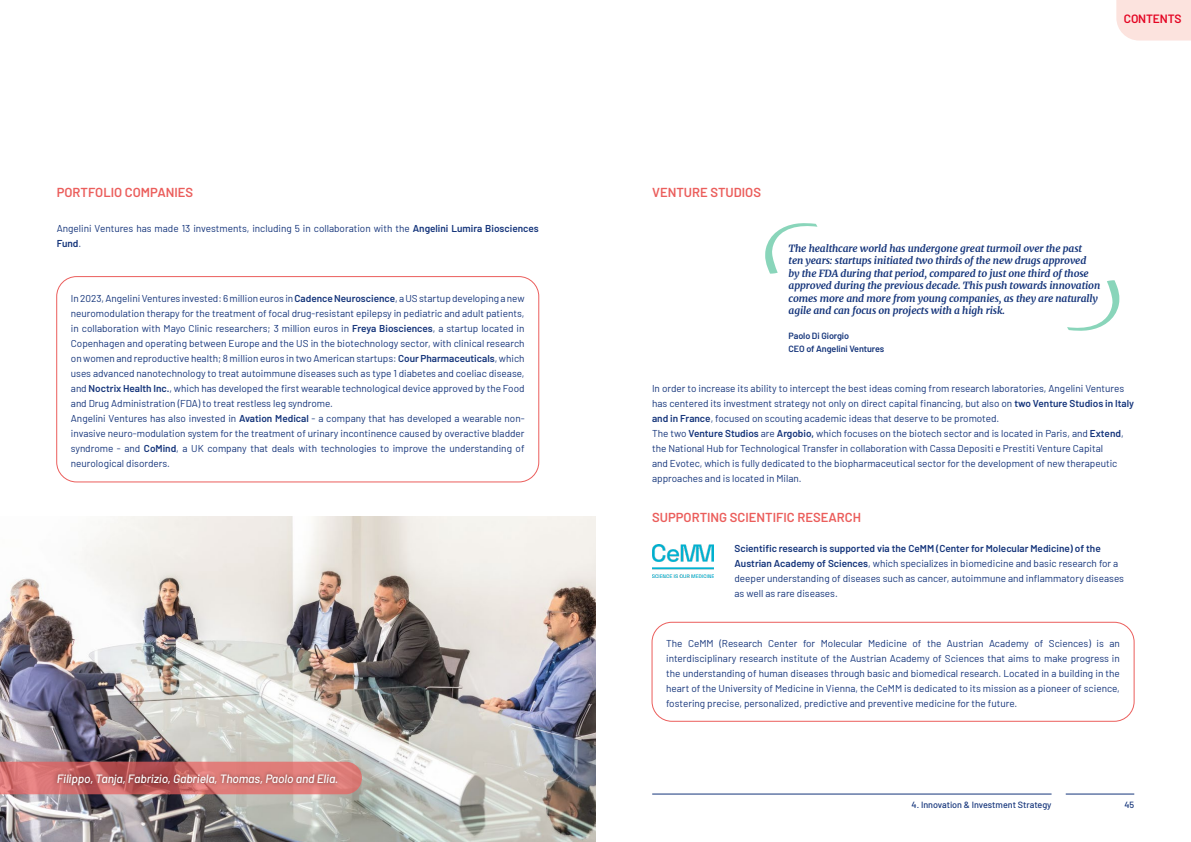
<style>
.page{position:relative;width:1191px;height:842px;background:#fff}
.page>*{position:absolute;margin:0;border:0;box-sizing:border-box;transform-origin:0 0}
.t1{font:600 13px "Barlow";color:#eb5e5c}
.t2{font:italic 500 12px "Barlow";letter-spacing:-.01em;color:#fff}
.t3{font:600 12px "Barlow";letter-spacing:-.015em;color:#e40523}
.t4{font:10px/15px "Barlow";color:#15357b}
.t5{font:italic 700 10px/12.5px "Merriweather";letter-spacing:-.01em;color:#15357b}
.t6{font:600 9px/12.5px "Barlow";letter-spacing:-.01em;color:#15357b}
.t7{font:500 9px "Barlow";color:#15357b}
.s1{font-weight:600}
</style>
<div class="page">
<hr style="left:1065px;top:794px;width:69px;height:1px;background:#15357b">
<hr style="left:652px;top:794px;width:399px;height:1px;background:#15357b">
<div style="left:56px;top:276px;width:483px;height:206px;border:1px solid #eb5e5c;border-radius:20px"></div>
<div style="left:651px;top:622px;width:483px;height:100px;border:1px solid #eb5e5c;border-radius:20px"></div>
<img style="left:0;top:517px;width:595px;height:325px">
<svg style="left:0;top:762px;width:362px;height:32px;background:#d47271"></svg>
<div style="left:53px;top:769px;width:288px;height:20px;background:#000;opacity:.49"></div>
<img style="left:652px;top:544px;width:61px;height:34px">
<svg style="left:765px;top:223px;width:52px;height:51px"></svg>
<svg style="left:1067px;top:280px;width:52px;height:51px"></svg>
<div style="left:1116px;top:0;width:75px;height:41px;background:#fce3de"></div>
<h1 class="t1" style="left:57px;top:182px;width:138px">PORTFOLIO COMPANIES</h1>
<h1 class="t1" style="left:652px;top:182px;width:110px">VENTURE STUDIOS</h1>
<p class="t3" style="left:1124px;top:10px;width:59px">CONTENTS</p>
<p class="t4" style="left:57px;top:220px;width:483px">Angelini Ventures has made 13 investments, including 5 in collaboration with the <span class="s1">Angelini Lumira Biosciences<br>Fund</span>.</p>
<p class="t4" style="left:71px;top:290px;width:455px">In 2023, Angelini Ventures invested: 6 million euros in <span class="s1">Cadence Neuroscience</span>, a US startup developing a new neuromodulation therapy for the treatment of focal drug-resistant epilepsy in pediatric and adult patients, in collaboration with Mayo Clinic researchers; 3 million euros in <span class="s1">Freya Biosciences</span>, a startup located in Copenhagen and operating between Europe and the US in the biotechnology sector, with clinical research on women and reproductive health; 8 million euros in two American startups: <span class="s1">Cour Pharmaceuticals</span>, which uses advanced nanotechnology to treat autoimmune diseases such as type 1 diabetes and coeliac disease, and <span class="s1">Noctrix Health Inc.</span>, which has developed the first wearable technological device approved by the Food and Drug Administration (FDA) to treat restless leg syndrome.<br>Angelini Ventures has also invested in <span class="s1">Avation Medical</span> - a company that has developed a wearable non&shy;invasive neuro-modulation system for the treatment of urinary incontinence caused by overactive bladder syndrome - and <span class="s1">CoMind</span>, a UK company that deals with technologies to improve the understanding of neurological disorders.</p>
<p class="t2" style="left:57px;top:769px;width:283px">Filippo, Tanja, Fabrizio, Gabriela, Thomas, Paolo and Elia.</p>
<p class="t5" style="left:788px;top:242px;width:313px">The healthcare world has undergone great turmoil over the past<br>ten years: startups initiated two thirds of the new drugs approved<br>by the FDA during that period, compared to just one third of those approved during the previous decade. This push towards innovation comes more and more from young companies, as they are naturally agile and can focus on projects with a high risk.</p>
<p class="t6" style="left:788px;top:329px;width:97px">Paolo Di Giorgio<br>CEO of Angelini Ventures</p>
<p class="t4" style="left:652px;top:380px;width:483px">In order to increase its ability to intercept the best ideas coming from research laboratories, Angelini Ventures has centered its investment strategy not only on direct capital financing, but also on <span class="s1">two Venture Studios in Italy and in France</span>, focused on scouting academic ideas that deserve to be promoted.<br>The two <span class="s1">Venture Studios</span> are <span class="s1">Argobio,</span> which focuses on the biotech sector and is located in Paris, and <span class="s1">Extend</span>, the National Hub for Technological Transfer in collaboration with Cassa Depositi e Prestiti Venture Capital<br>and Evotec, which is fully dedicated to the biopharmaceutical sector for the development of new therapeutic approaches and is located in Milan.</p>
<h1 class="t1" style="left:652px;top:507px;width:210px">SUPPORTING SCIENTIFIC RESEARCH</h1>
<p class="t4" style="left:734px;top:540px;width:391px"><span class="s1">Scientific research is supported via the CeMM (Center for Molecular Medicine) of the Austrian Academy of Sciences</span>, which specializes in biomedicine and basic research for a deeper understanding of diseases such as cancer, autoimmune and inflammatory diseases as well as rare diseases.</p>
<p class="t4" style="left:666px;top:635px;width:455px;text-align:justify">The CeMM (Research Center for Molecular Medicine of the Austrian Academy of Sciences) is an interdisciplinary research institute of the Austrian Academy of Sciences that aims to make progress in the understanding of human diseases through basic and biomedical research. Located in a building in the heart of the University of Medicine in Vienna, the CeMM is dedicated to its mission as a pioneer of science, fostering precise, personalized, predictive and preventive medicine for the future.</p>
<p class="t7" style="left:911px;top:798px;width:141px">4. Innovation &amp; Investment Strategy</p>
<p class="t7" style="left:1124px;top:798px;width:11px">45</p>
</div>
